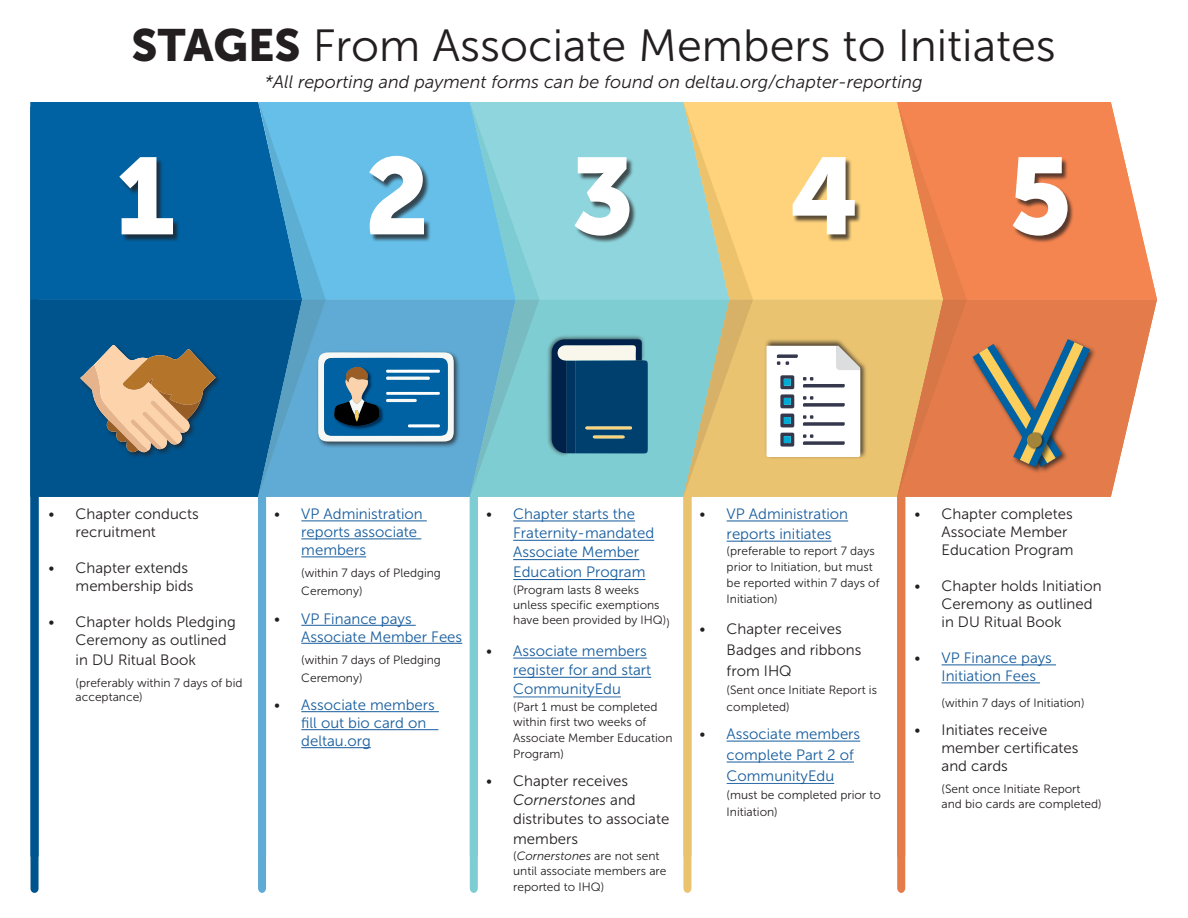
<style>
.page{position:relative;width:1188px;height:918px;background:#fff}
.page>*{position:absolute;margin:0;border:0;box-sizing:border-box;transform-origin:0 0}
.t1{font:108px "Museo Sans 900";color:#fff}
.t2{font:45px "Museo Sans 300";color:#231f20}
.t3{font:italic 18px "Museo Sans 300";color:#231f20}
.t4{font:15px/18px "Museo Sans 300";color:#231f20}
.t5{font:15px/18px "Museo Sans 300";color:#175d9e}
.t6{font:12px/15.5px "Museo Sans 300";color:#231f20}
.s1{font-family:"Museo Sans 900"}
.s2{color:#231f20}
.s3{font-style:italic}
</style>
<div class="page">
<div style="left:31px;top:104px;width:8px;height:789px;background:#00548d;border-radius:4px"></div>
<hr style="left:301px;top:643px;width:161px;height:1px;background:#175d9e">
<hr style="left:942px;top:665px;width:114px;height:1px;background:#175d9e">
<hr style="left:942px;top:683px;width:98px;height:1px;background:#175d9e">
<div style="left:38px;top:299px;width:220px;height:198px;background:#00548d"></div>
<div style="left:31px;top:102px;width:227px;height:197px;background:#0062a2"></div>
<div style="left:454px;top:299px;width:16px;height:198px;background:#60abd5"></div>
<div style="left:454px;top:102px;width:16px;height:197px;background:#65bfe9"></div>
<div style="left:539px;top:299px;width:144px;height:198px;background:#7ecdd2"></div>
<div style="left:539px;top:102px;width:144px;height:197px;background:#8fd5dd"></div>
<svg style="left:470px;top:102px;width:69px;height:791px"></svg>
<div style="left:753px;top:299px;width:144px;height:198px;background:#e9c370"></div>
<div style="left:753px;top:102px;width:144px;height:197px;background:#fed37c"></div>
<svg style="left:683px;top:102px;width:70px;height:791px"></svg>
<svg style="left:967px;top:299px;width:190px;height:198px;fill:#e37b4a"></svg>
<svg style="left:967px;top:102px;width:190px;height:197px;background:#f69466"></svg>
<svg style="left:897px;top:102px;width:70px;height:791px"></svg>
<div style="left:316px;top:350px;width:145px;height:98px;background:#231f20;opacity:.75"></div>
<svg style="left:258px;top:102px;width:196px;height:791px"></svg>
<div style="left:546px;top:334px;width:99px;height:123px;background:#231f20;opacity:.75"></div>
<svg style="left:552px;top:339px;width:96px;height:114px;background:#225376"></svg>
<div style="left:971px;top:342px;width:98px;height:131px;background:#e37b4a"></div>
<div style="left:1012px;top:337px;width:85px;height:136px;background:#231f20;opacity:.75"></div>
<svg style="left:973px;top:339px;width:117px;height:128px"></svg>
<div style="left:1026px;top:432px;width:19px;height:19px;background:#231f20;opacity:.75"></div>
<div style="left:1027px;top:433px;width:15px;height:15px;background:#a28539;border-radius:50%"></div>
<div style="left:764px;top:338px;width:103px;height:121px;background:#231f20;opacity:.75"></div>
<svg style="left:766px;top:346px;width:94px;height:111px"></svg>
<div style="left:120px;top:158px;width:61px;height:84px;background:#231f20;opacity:.75"></div>
<div style="left:370px;top:157px;width:62px;height:85px;background:#231f20;opacity:.75"></div>
<div style="left:575px;top:158px;width:62px;height:85px;background:#231f20;opacity:.75"></div>
<div style="left:793px;top:158px;width:69px;height:84px;background:#231f20;opacity:.75"></div>
<div style="left:1013px;top:158px;width:62px;height:85px;background:#231f20;opacity:.75"></div>
<div style="left:79px;top:343px;width:143px;height:116px;background:#231f20;opacity:.75"></div>
<svg style="left:80px;top:345px;width:136px;height:108px;background:#88877c"></svg>
<hr style="left:513px;top:521px;width:122px;height:1px;background:#175d9e">
<hr style="left:513px;top:540px;width:141px;height:1px;background:#175d9e">
<hr style="left:513px;top:559px;width:126px;height:1px;background:#175d9e">
<hr style="left:513px;top:579px;width:133px;height:1px;background:#175d9e">
<hr style="left:513px;top:658px;width:134px;height:1px;background:#175d9e">
<hr style="left:513px;top:677px;width:138px;height:1px;background:#175d9e">
<hr style="left:513px;top:697px;width:108px;height:1px;background:#175d9e">
<hr style="left:727px;top:521px;width:121px;height:1px;background:#175d9e">
<hr style="left:727px;top:541px;width:105px;height:1px;background:#175d9e">
<hr style="left:727px;top:741px;width:133px;height:1px;background:#175d9e">
<hr style="left:727px;top:762px;width:127px;height:1px;background:#175d9e">
<hr style="left:727px;top:783px;width:107px;height:1px;background:#175d9e">
<p class="t2" style="left:132px;top:21px;width:926px"><span class="s1">STAGES</span> From Associate Members to Initiates</p>
<p class="t3" style="left:265px;top:72px;width:659px">*All reporting and payment forms can be found on deltau.org/chapter-reporting</p>
<p class="t1" style="left:116px;top:135px;width:61px">1</p>
<p class="t1" style="left:364px;top:135px;width:66px">2</p>
<p class="t1" style="left:571px;top:135px;width:65px">3</p>
<p class="t1" style="left:790px;top:135px;width:71px">4</p>
<p class="t1" style="left:1009px;top:135px;width:65px">5</p>
<p class="t4" style="left:76px;top:505px;width:125px;text-indent:-27px">• Chapter conducts recruitment</p>
<p class="t4" style="left:76px;top:559px;width:119px;text-indent:-27px">• Chapter extends membership bids</p>
<p class="t4" style="left:76px;top:613px;width:162px;text-indent:-27px">• Chapter holds Pledging<br>Ceremony as outlined</p>
<p class="t4" style="left:76px;top:651px;width:122px">in DU Ritual Book</p>
<p class="t6" style="left:76px;top:676px;width:168px;line-height:14.4px">(preferably within 7 days of bid acceptance)</p>
<p class="t5" style="left:301px;top:505px;width:123px;text-indent:-27px"><span class="s2">•</span> VP Administration reports associate members</p>
<p class="t6" style="left:301px;top:564px;width:141px;line-height:18px">(within 7 days of Pledging<br>Ceremony)</p>
<p class="t5" style="left:301px;top:610px;width:162px;text-indent:-27px"><span class="s2">•</span> VP Finance pays<br>Associate Member Fees</p>
<p class="t6" style="left:301px;top:651px;width:141px;line-height:18px">(within 7 days of Pledging<br>Ceremony)</p>
<p class="t5" style="left:301px;top:696px;width:135px;text-indent:-27px"><span class="s2">•</span> Associate members fill out bio card on deltau.org</p>
<p class="t5" style="left:513px;top:504px;width:142px;line-height:19.5px;text-indent:-27px"><span class="s2">•</span> Chapter starts the<br>Fraternity-mandated<br>Associate Member<br>Education Program</p>
<p class="t6" style="left:513px;top:582px;width:158px">(Program lasts 8 weeks unless specific exemptions have been provided by IHQ))</p>
<p class="t5" style="left:513px;top:641px;width:140px;line-height:19.2px;text-indent:-27px"><span class="s2">•</span> Associate members register for and start<br>CommunityEdu</p>
<p class="t6" style="left:513px;top:699px;width:161px">(Part 1 must be completed within first two weeks of<br>Associate Member Education<br>Program)</p>
<p class="t4" style="left:513px;top:771px;width:158px;line-height:19.4px;text-indent:-27px">• Chapter receives<br><span class="s3">Cornerstones</span> and distributes to associate members</p>
<p class="t6" style="left:513px;top:848px;width:155px">(<span class="s3">Cornerstones</span> are not sent until associate members are reported to IHQ)</p>
<p class="t5" style="left:727px;top:504px;width:123px;line-height:20.2px;text-indent:-27px"><span class="s2">•</span> VP Administration reports initiates</p>
<p class="t6" style="left:727px;top:543px;width:154px;line-height:15.9px">(preferable to report 7 days prior to Initiation, but must be reported within 7 days of<br>Initiation)</p>
<p class="t4" style="left:727px;top:618px;width:136px;line-height:21.3px;text-indent:-27px">• Chapter receives<br>Badges and ribbons from IHQ</p>
<p class="t6" style="left:727px;top:681px;width:152px;line-height:17.2px">(Sent once Initiate Report is completed)</p>
<p class="t5" style="left:727px;top:723px;width:135px;line-height:21px;text-indent:-27px"><span class="s2">•</span> Associate members complete Part 2 of<br>CommunityEdu</p>
<p class="t6" style="left:727px;top:786px;width:156px;line-height:17.2px">(must be completed prior to<br>Initiation)</p>
<p class="t4" style="left:942px;top:505px;width:134px;text-indent:-27px">• Chapter completes<br>Associate Member<br>Education Program</p>
<p class="t4" style="left:942px;top:577px;width:162px;text-indent:-27px">• Chapter holds Initiation<br>Ceremony as outlined in DU Ritual Book</p>
<p class="t5" style="left:942px;top:649px;width:112px;text-indent:-27px"><span class="s2">•</span> VP Finance pays<br>Initiation Fees</p>
<p class="t6" style="left:942px;top:695px;width:144px">(within 7 days of Initiation)</p>
<p class="t4" style="left:942px;top:721px;width:138px;text-indent:-27px">• Initiates receive member certificates and cards</p>
<p class="t6" style="left:942px;top:782px;width:162px;line-height:14.4px">(Sent once Initiate Report and bio cards are completed)</p>
</div>
